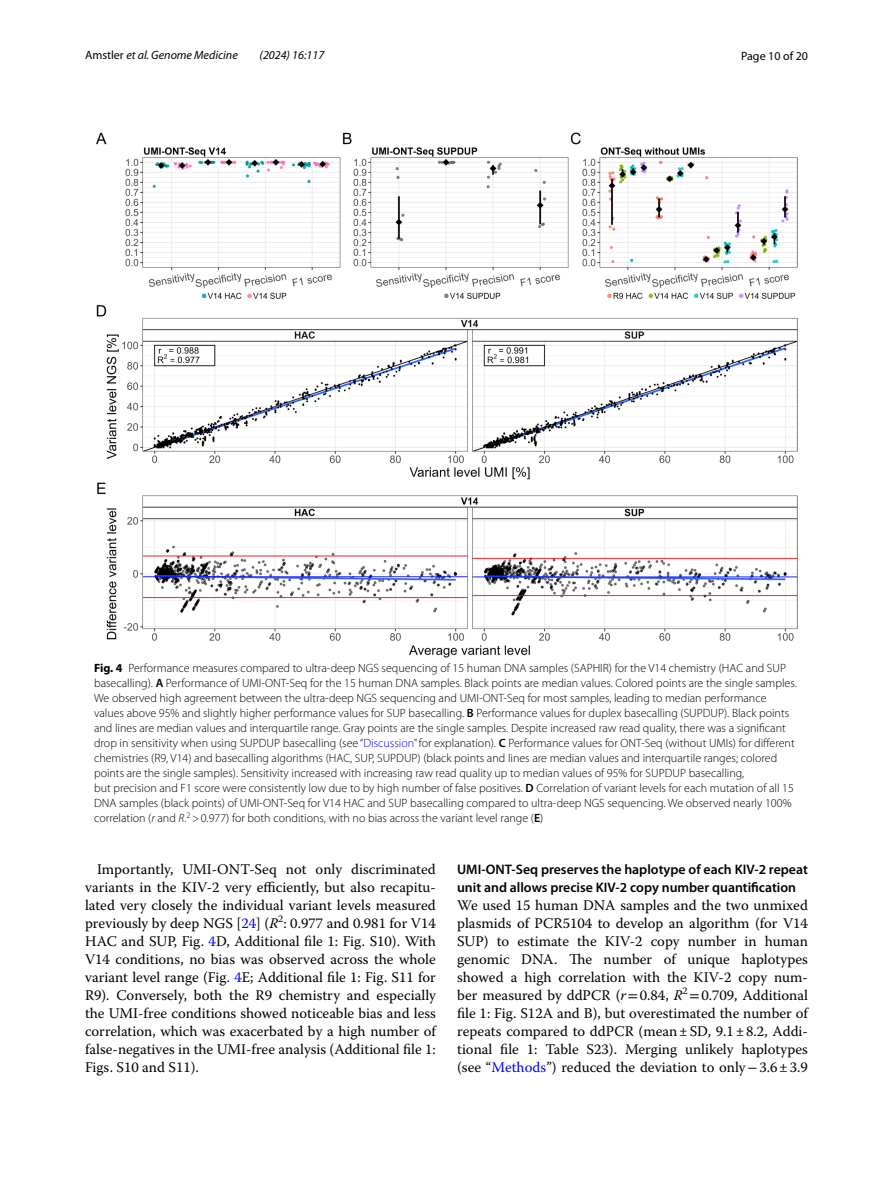
<style>
.page{position:relative;width:893px;height:1187px;background:#fff}
.page>*{position:absolute;margin:0;border:0;box-sizing:border-box;transform-origin:0 0}
.t1{font:14.7px/18px "Warnock Pro";color:#000;text-align:justify}
.t2{font:600 13.8px/18px "Myriad Pro";color:#000}
.t3{font:300 12px/15px "Myriad Pro";color:#000}
.t4{font:italic 12px "Myriad Pro";color:#000}
.t5{font:12px "Myriad Pro";color:#000}
.s1{font-style:normal}
.s2{font-weight:700}
.s3{font-weight:600}
.s4{color:#00f}
.s5{font-style:italic}
.s6{font-family:"STIX"}
</style>
<div class="page">
<img style="left:96px;top:133px;width:701px;height:524px">
<p class="t4" style="left:85px;top:48px;width:154px"><span class="s1">Amstler</span> et al. Genome Medicine</p>
<p class="t4" style="left:260px;top:48px;width:66px">(2024) 16:117</p>
<p class="t5" style="left:741px;top:48px;width:68px">Page 10 of 20</p>
<p class="t3" style="left:94px;top:661px;width:704px"><span class="s2">Fig. 4</span> Performance measures compared to ultra-deep NGS sequencing of 15 human DNA samples (SAPHIR) for the V14 chemistry (HAC and SUP basecalling). <span class="s3">A</span> Performance of UMI-ONT-Seq for the 15 human DNA samples. Black points are median values. Colored points are the single samples.<br>We observed high agreement between the ultra-deep NGS sequencing and UMI-ONT-Seq for most samples, leading to median performance values above 95% and slightly higher performance values for SUP basecalling. <span class="s3">B</span> Performance values for duplex basecalling (SUPDUP). Black points and lines are median values and interquartile range. Gray points are the single samples. Despite increased raw read quality, there was a significant drop in sensitivity when using SUPDUP basecalling (see “<span class="s4">Discussion</span>” for explanation). <span class="s3">C</span> Performance values for ONT-Seq (without UMIs) for different chemistries (R9, V14) and basecalling algorithms (HAC, SUP, SUPDUP) (black points and lines are median values and interquartile ranges; colored points are the single samples). Sensitivity increased with increasing raw read quality up to median values of 95% for SUPDUP basecalling,<br>but precision and F1 score were consistently low due to by high number of false positives. <span class="s3">D</span> Correlation of variant levels for each mutation of all 15<br>DNA samples (black points) of UMI-ONT-Seq for V14 HAC and SUP basecalling compared to ultra-deep NGS sequencing. We observed nearly 100% correlation (<span class="s5">r</span> and <span class="s5">R</span>.<sup>2</sup> &gt;0.977) for both conditions, with no bias across the variant level range (<span class="s3">E</span>)</p>
<p class="t1" style="left:85px;top:860px;width:352px;text-indent:12px">Importantly, UMI-ONT-Seq not only discriminated variants in the KIV-2 very efficiently, but also recapitu&shy;lated very closely the individual variant levels measured previously by deep NGS [<span class="s4">24</span>] (<span class="s5">R</span><sup>2</sup>: 0.977 and 0.981 for V14<br>HAC and SUP, Fig. <span class="s4">4</span>D, Additional file 1: Fig. S10). With V14 conditions, no bias was observed across the whole variant level range (Fig. <span class="s4">4</span>E; Additional file 1: Fig. S11 for R9). Conversely, both the R9 chemistry and especially the UMI-free conditions showed noticeable bias and less correlation, which was exacerbated by a high number of false-negatives in the UMI-free analysis (Additional file 1:<br>Figs. S10 and S11).</p>
<p class="t2" style="left:457px;top:859px;width:352px">UMI‑ONT‑Seq preserves the haplotype of each KIV‑2 repeat unit and allows precise KIV‑2 copy number quantification</p>
<p class="t1" style="left:457px;top:895px;width:352px">We used 15 human DNA samples and the two unmixed plasmids of PCR5104 to develop an algorithm (for V14<br>SUP) to estimate the KIV-2 copy number in human genomic DNA. The number of unique haplotypes showed a high correlation with the KIV-2 copy num&shy;ber measured by ddPCR (<span class="s5">r</span><span class="s6">=</span>0.84, <span class="s5">R</span><sup>2</sup> <span class="s6">=</span>0.709, Additional file 1: Fig. S12A and B), but overestimated the number of repeats compared to ddPCR (mean±SD, 9.1±8.2, Addi&shy;tional file 1: Table S23). Merging unlikely haplotypes (see “<span class="s4">Methods</span>”) reduced the deviation to only<span class="s6">−</span>3.6±3.9</p>
</div>
